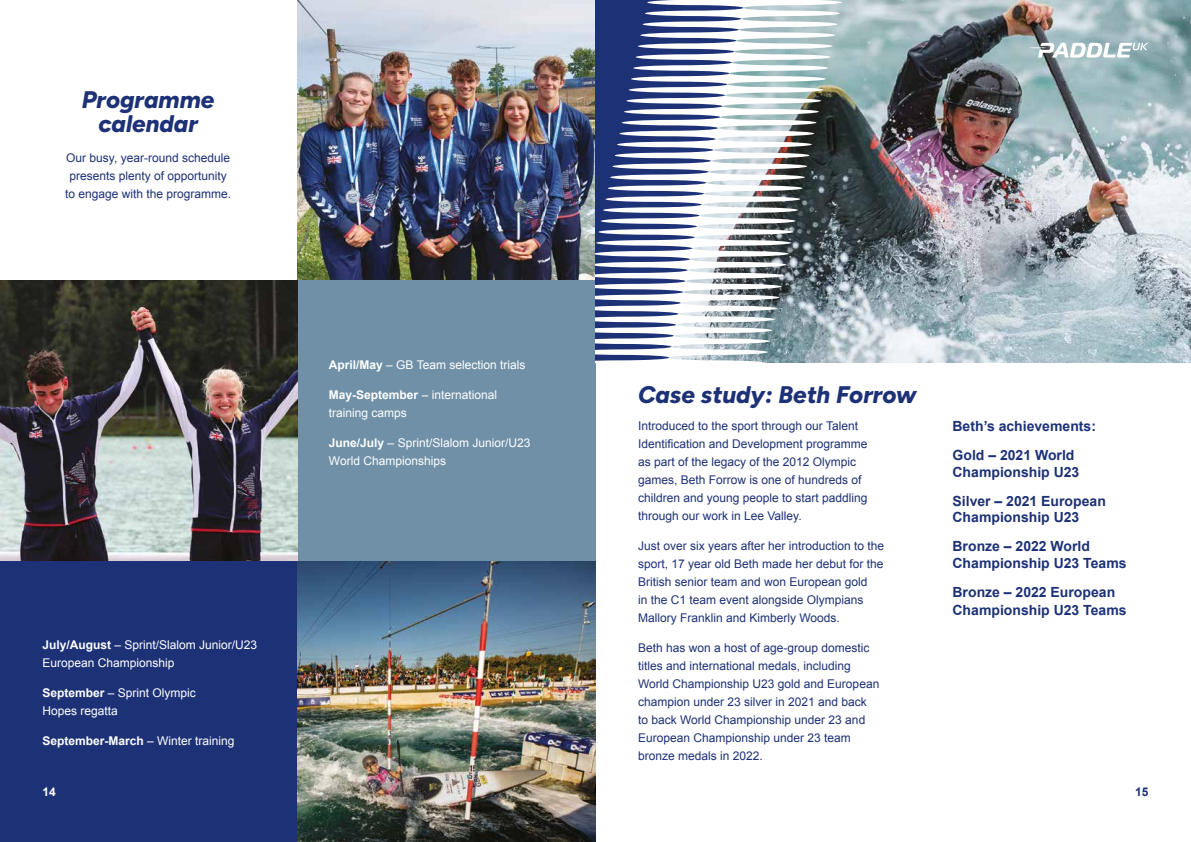
<style>
.page{position:relative;width:1191px;height:842px;background:#fff}
.page>*{position:absolute;margin:0;border:0;box-sizing:border-box;transform-origin:0 0}
.t1{font:italic 800 24px/24px "Figtree";color:#1d3176;text-align:center}
.t2{font:700 14px/28.8px "Arial";color:#1d3176}
.t3{font:12px/18px "Arial";color:#1d3176}
.t4{font:12px/18px "Arial";color:#fff}
.t5{font:700 12px "Arial";color:#fff}
.t6{font:700 12px "Arial";color:#fff}
.t7{font:700 12px "Arial";color:#1d3176}
.s1{font-weight:700}
.s2{font-weight:400}
</style>
<div class="page">
<img style="left:842px;top:0;width:349px;height:363px">
<img style="left:298px;top:0;width:297px;height:281px">
<img style="left:0;top:281px;width:298px;height:280px">
<div style="left:298px;top:281px;width:297px;height:280px;background:#6f90a7"></div>
<div style="left:0;top:561px;width:306px;height:281px;background:#1d3176"></div>
<img style="left:298px;top:561px;width:297px;height:281px">
<svg style="left:1029px;top:43px;width:119px;height:15px"></svg>
<svg style="left:746px;top:0;width:96px;height:363px"></svg>
<svg style="left:595px;top:0;width:151px;height:361px"></svg>
<h1 class="t1" style="left:82px;top:90px;width:134px">Programme calendar</h1>
<p class="t3" style="left:65px;top:150px;width:168px;text-align:center">Our busy, year-round schedule presents plenty of opportunity to engage with the programme.</p>
<p class="t4" style="left:43px;top:636px;width:216px"><span class="s1">July/August</span> – Sprint/Slalom Junior/U23<br>European Championship</p>
<p class="t4" style="left:43px;top:685px;width:155px"><span class="s1">September</span> – Sprint Olympic<br>Hopes regatta</p>
<p class="t5" style="left:43px;top:737px;width:194px">September-March <span class="s2">– Winter training</span></p>
<p class="t4" style="left:329px;top:357px;width:198px"><span class="s1">April/May</span> – GB Team selection trials</p>
<p class="t4" style="left:329px;top:387px;width:170px"><span class="s1">May-September</span> – international training camps</p>
<p class="t4" style="left:329px;top:434px;width:203px"><span class="s1">June/July</span> – Sprint/Slalom Junior/U23<br>World Championships</p>
<h1 class="t1" style="left:638px;top:385px;width:280px">Case study: Beth Forrow</h1>
<p class="t3" style="left:638px;top:418px;width:231px">Introduced to the sport through our Talent Identification and Development programme as part of the legacy of the 2012 Olympic games, Beth Forrow is one of hundreds of children and young people to start paddling through our work in Lee Valley.</p>
<p class="t3" style="left:638px;top:537px;width:248px">Just over six years after her introduction to the sport, 17 year old Beth made her debut for the British senior team and won European gold<br>in the C1 team event alongside Olympians Mallory Franklin and Kimberly Woods.</p>
<p class="t3" style="left:638px;top:640px;width:243px">Beth has won a host of age-group domestic titles and international medals, including World Championship U23 gold and European champion under 23 silver in 2021 and back to back World Championship under 23 and European Championship under 23 team bronze medals in 2022.</p>
<p class="t2" style="left:952px;top:413px;width:145px">Beth’s achievements:<br>Gold – 2021 World</p>
<p class="t2" style="left:952px;top:459px;width:155px">Championship U23<br>Silver – 2021 European</p>
<p class="t2" style="left:952px;top:504px;width:139px">Championship U23<br>Bronze – 2022 World</p>
<p class="t2" style="left:952px;top:550px;width:175px">Championship U23 Teams<br>Bronze – 2022 European</p>
<p class="t2" style="left:952px;top:597px;width:175px">Championship U23 Teams</p>
<p class="t6" style="left:43px;top:785px;width:15px">14</p>
<p class="t7" style="left:1135px;top:785px;width:15px">15</p>
</div>
